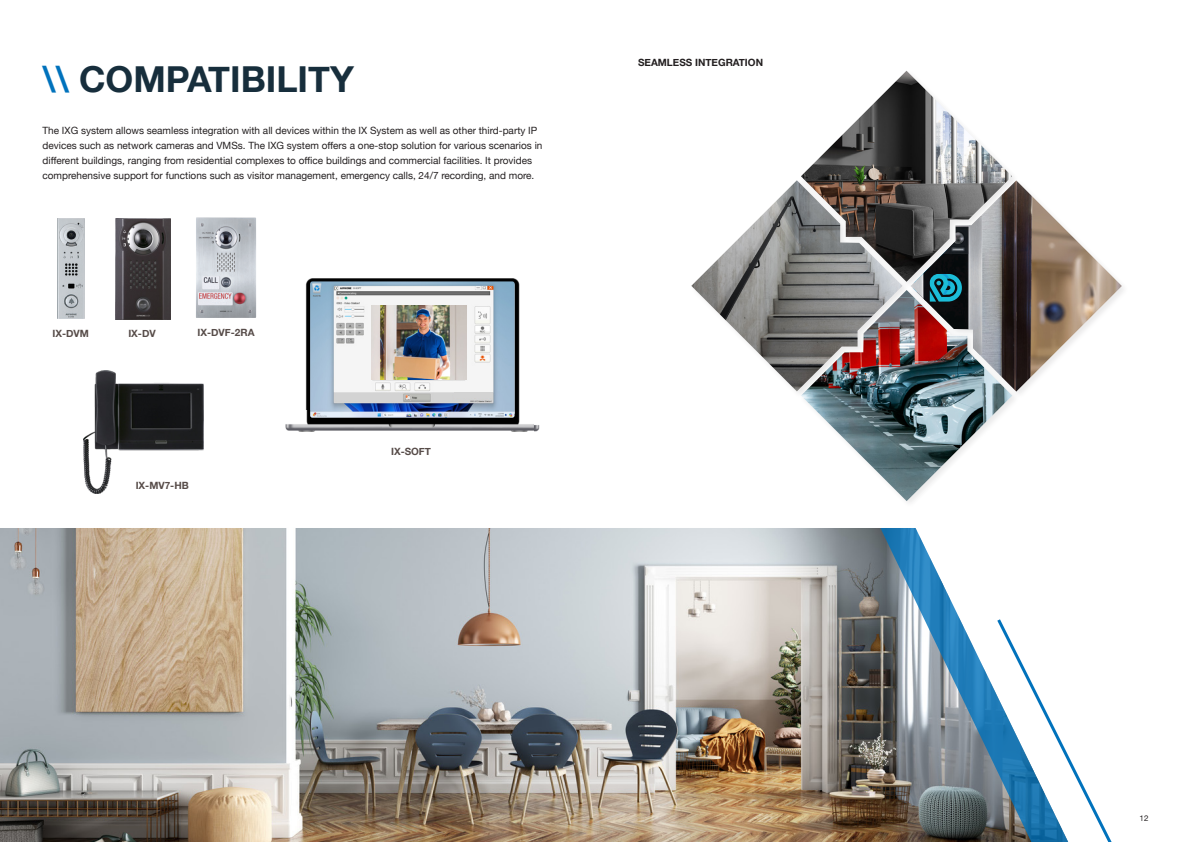
<style>
.page{position:relative;width:1191px;height:842px;background:#fff}
.page>*{position:absolute;margin:0;border:0;box-sizing:border-box;transform-origin:0 0}
.t1{font:700 35.8px "Helvetica Neue";color:#172e3c}
.t2{font:10px/15px "Helvetica Neue";color:#231f20}
.t3{font:700 10px "Helvetica Neue";color:#574c49}
.t4{font:700 10px "Helvetica Neue";color:#231f20}
.t5{font:8px "Helvetica Neue";color:#231f20}
.s1{color:#0072bc}
</style>
<div class="page">
<img style="left:115px;top:218px;width:56px;height:101px">
<img style="left:57px;top:218px;width:28px;height:101px">
<img style="left:84px;top:371px;width:120px;height:123px">
<img style="left:196px;top:217px;width:60px;height:101px">
<img style="left:0;top:528px;width:880px;height:314px">
<svg style="left:1075px;top:769px;width:37px;height:73px"></svg>
<svg style="left:880px;top:528px;width:195px;height:314px"></svg>
<img style="left:804px;top:399px;width:208px;height:102px">
<div style="left:689px;top:178px;width:221px;height:221px;background:#231f20;opacity:.1"></div>
<img style="left:691px;top:180px;width:211px;height:211px">
<div style="left:799px;top:69px;width:221px;height:221px;background:#231f20;opacity:.1"></div>
<img style="left:801px;top:71px;width:211px;height:211px">
<div style="left:909px;top:179px;width:220px;height:220px;background:#231f20;opacity:.1"></div>
<img style="left:910px;top:180px;width:211px;height:212px">
<img style="left:910px;top:216px;width:72px;height:139px">
<svg style="left:929px;top:274px;width:33px;height:28px"></svg>
<img style="left:285px;top:278px;width:255px;height:154px">
<img style="left:310px;top:281px;width:204px;height:137px">
<img style="left:371px;top:305px;width:95px;height:75px">
<div style="left:454px;top:393px;width:38px;height:5px;background:#d3d3d3"></div>
<h1 class="t1" style="left:43px;top:51px;width:313px"><span class="s1">\\</span> COMPATIBILITY</h1>
<p class="t2" style="left:43px;top:123px;width:501px">The IXG system allows seamless integration with all devices within the IX System as well as other third-party IP devices such as network cameras and VMSs. The IXG system offers a one-stop solution for various scenarios in different buildings, ranging from residential complexes to office buildings and commercial facilities. It provides comprehensive support for functions such as visitor management, emergency calls, 24/7 recording, and more.</p>
<p class="t3" style="left:53px;top:325px;width:38px">IX-DVM</p>
<p class="t3" style="left:128px;top:325px;width:29px">IX-DV</p>
<p class="t3" style="left:197px;top:324px;width:59px">IX-DVF-2RA</p>
<p class="t3" style="left:136px;top:478px;width:55px">IX-MV7-HB</p>
<p class="t3" style="left:391px;top:443px;width:41px">IX-SOFT</p>
<p class="t4" style="left:638px;top:55px;width:126px">SEAMLESS INTEGRATION</p>
<p class="t5" style="left:1139px;top:812px;width:10px">12</p>
</div>
